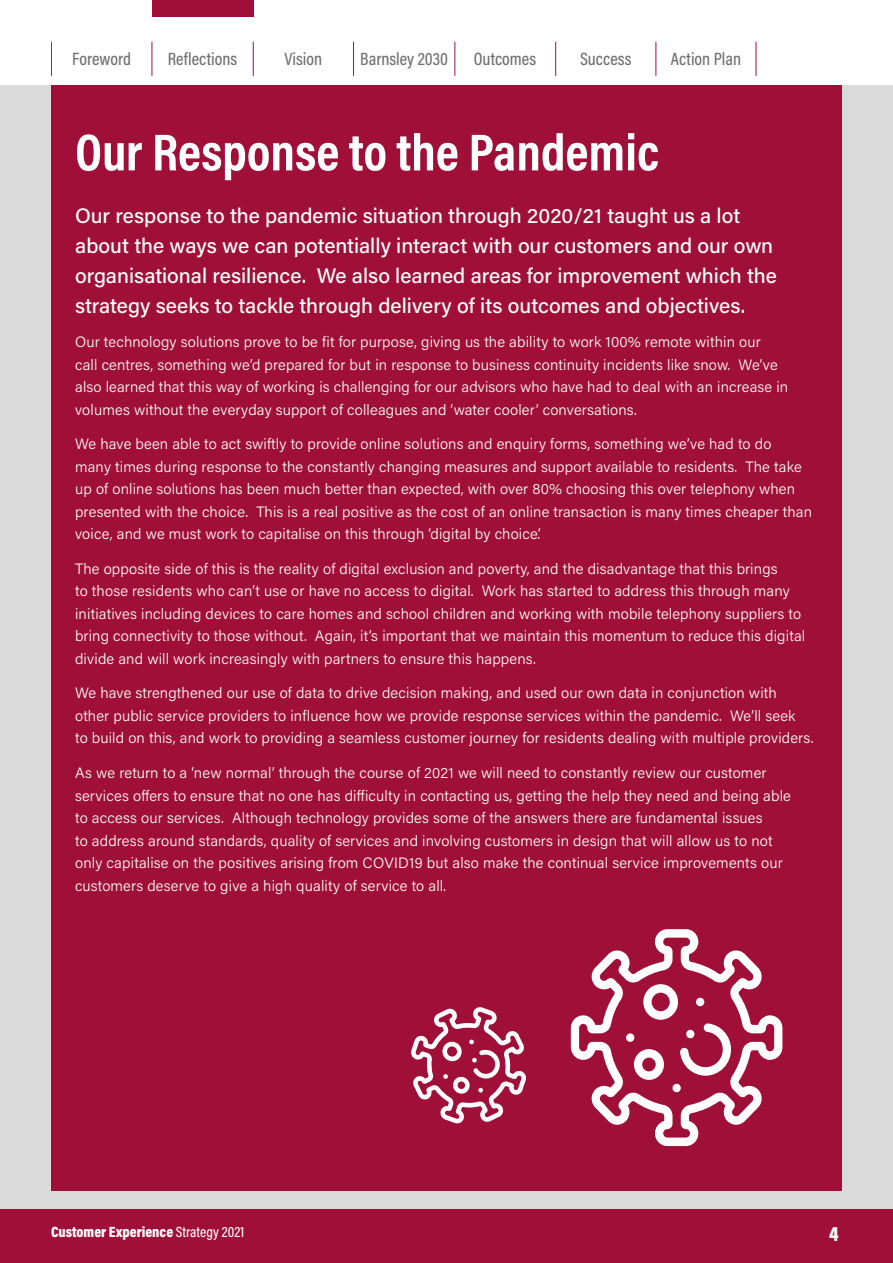
<style>
.page{position:relative;width:893px;height:1263px;background:#fff}
.page>*{position:absolute;margin:0;border:0;box-sizing:border-box;transform-origin:0 0}
.t1{font:700 52.5px "Acumin Pro Cond";color:#fff}
.t2{font:500 21px/30px "Acumin Pro";color:#fff}
.t3{font:900 21px "Acumin Pro Cond";color:#fff}
.t4{font:500 18px "Acumin Pro Cond";color:#706f6f}
.t5{font:300 15px/22.5px "Acumin Pro";letter-spacing:.01em;color:#fff}
.t6{font:900 15px "Acumin Pro Cond";color:#fff}
.s1{font-weight:500}
</style>
<div class="page">
<div style="left:0;top:191px;width:893px;height:1072px;background:#a00f37"></div>
<div style="left:0;top:85px;width:893px;height:1124px;background:#dadada"></div>
<hr style="left:51px;top:42px;width:1px;height:34px;background:#a00f37">
<hr style="left:152px;top:42px;width:1px;height:34px;background:#a00f37">
<hr style="left:253px;top:42px;width:1px;height:34px;background:#a00f37">
<hr style="left:353px;top:42px;width:1px;height:34px;background:#a00f37">
<hr style="left:454px;top:42px;width:1px;height:34px;background:#a00f37">
<hr style="left:555px;top:42px;width:1px;height:34px;background:#a00f37">
<hr style="left:655px;top:42px;width:1px;height:34px;background:#a00f37">
<hr style="left:756px;top:42px;width:1px;height:34px;background:#a00f37">
<div style="left:51px;top:85px;width:791px;height:1106px;background:#a00f37"></div>
<div style="left:153px;top:0;width:101px;height:16px;background:#a00f37"></div>
<svg style="left:571px;top:929px;width:211px;height:217px"></svg>
<svg style="left:626px;top:984px;width:105px;height:108px"></svg>
<svg style="left:411px;top:1007px;width:115px;height:117px"></svg>
<p class="t4" style="left:72px;top:47px;width:60px">Foreword</p>
<p class="t4" style="left:168px;top:47px;width:71px">Reflections</p>
<p class="t4" style="left:284px;top:47px;width:39px">Vision</p>
<p class="t4" style="left:360px;top:47px;width:89px">Barnsley 2030</p>
<p class="t4" style="left:474px;top:47px;width:64px">Outcomes</p>
<p class="t4" style="left:580px;top:47px;width:53px">Success</p>
<p class="t4" style="left:671px;top:47px;width:72px">Action Plan</p>
<h2 class="t1" style="left:75px;top:118px;width:585px">Our Response to the Pandemic</h2>
<h3 class="t2" style="left:75px;top:200px;width:703px">Our response to the pandemic situation through 2020/21 taught us a lot about the ways we can potentially interact with our customers and our own organisational resilience. We also learned areas for improvement which the strategy seeks to tackle through delivery of its outcomes and objectives.</h3>
<p class="t5" style="left:75px;top:330px;width:715px">Our technology solutions prove to be fit for purpose, giving us the ability to work 100% remote within our<br>call centres, something we’d prepared for but in response to business continuity incidents like snow. We’ve also learned that this way of working is challenging for our advisors who have had to deal with an increase in volumes without the everyday support of colleagues and ‘water cooler’ conversations.</p>
<p class="t5" style="left:75px;top:432px;width:739px">We have been able to act swiftly to provide online solutions and enquiry forms, something we’ve had to do<br>many times during response to the constantly changing measures and support available to residents. The take up of online solutions has been much better than expected, with over 80% choosing this over telephony when presented with the choice. This is a real positive as the cost of an online transaction is many times cheaper than voice, and we must work to capitalise on this through ‘digital by choice.’</p>
<p class="t5" style="left:75px;top:557px;width:732px">The opposite side of this is the reality of digital exclusion and poverty, and the disadvantage that this brings<br>to those residents who can’t use or have no access to digital. Work has started to address this through many initiatives including devices to care homes and school children and working with mobile telephony suppliers to bring connectivity to those without. Again, it’s important that we maintain this momentum to reduce this digital divide and will work increasingly with partners to ensure this happens.</p>
<p class="t5" style="left:75px;top:681px;width:740px">We have strengthened our use of data to drive decision making, and used our own data in conjunction with other public service providers to influence how we provide response services within the pandemic. We’ll seek<br>to build on this, and work to providing a seamless customer journey for residents dealing with multiple providers.</p>
<p class="t5" style="left:75px;top:761px;width:717px">As we return to a ‘new normal’ through the course of 2021 we will need to constantly review our customer services ofers to ensure that no one has dificulty in contacting us, getting the help they need and being able to access our services. Although technology provides some of the answers there are fundamental issues<br>to address around standards, quality of services and involving customers in design that will allow us to not only capitalise on the positives arising from COVID19 but also make the continual service improvements our customers deserve to give a high quality of service to all.</p>
<p class="t6" style="left:51px;top:1222px;width:195px">Customer Experience <span class="s1">Strategy 2021</span></p>
<h2 class="t3" style="left:829px;top:1220px;width:11px">4</h2>
</div>
